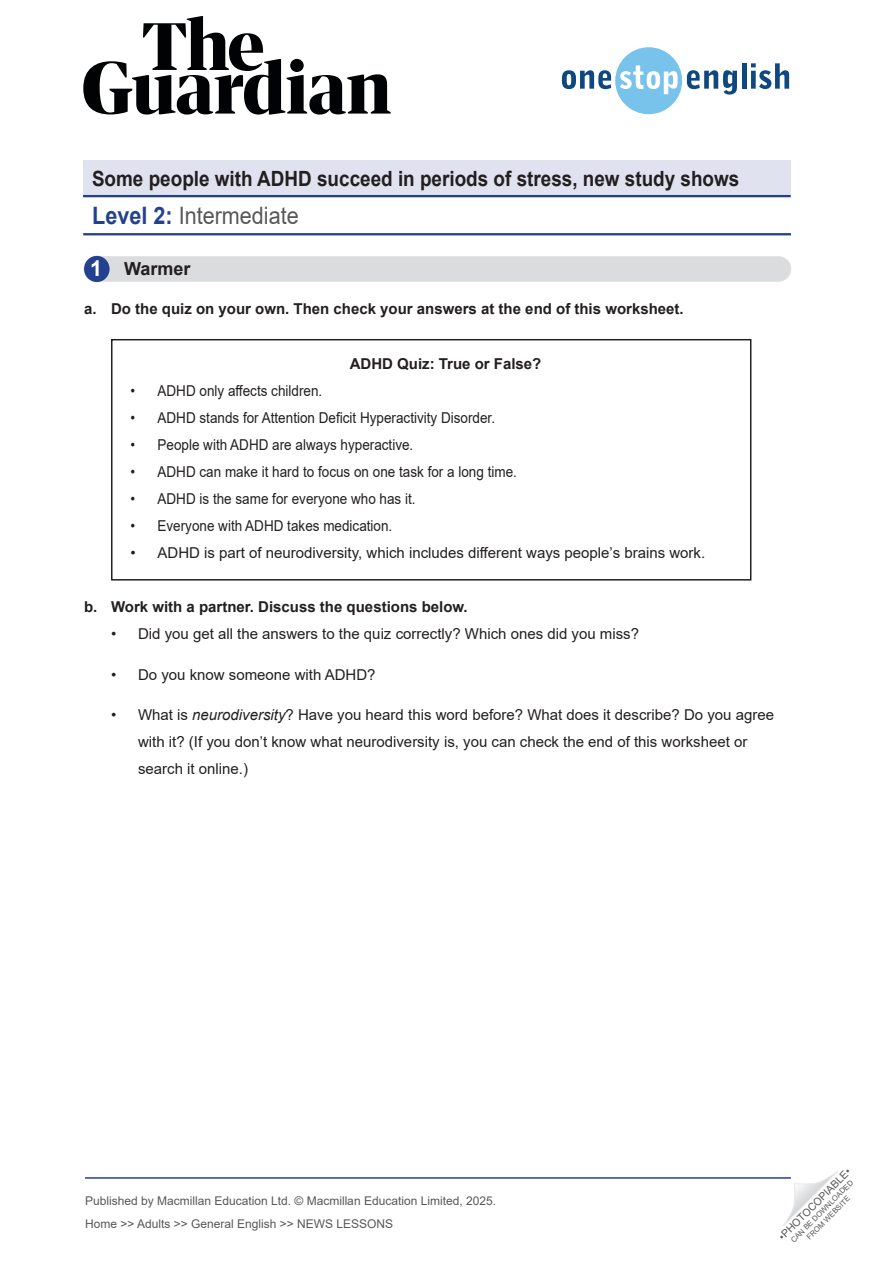
<style>
.page{position:relative;width:893px;height:1263px;background:#fff}
.page>*{position:absolute;margin:0;border:0;box-sizing:border-box;transform-origin:0 0}
.t1{font:24px "Arial";color:#58585a;scale:.9 1}
.t2{font:700 21px "Arial";color:#231f20;scale:.9 1}
.t3{font:700 18px "Arial";color:#231f20}
.t4{font:15px/27px "Arial";color:#231f20}
.t5{font:15px "Arial";color:#231f20;scale:.9 1}
.t6{font:700 15px "Arial";color:#231f20}
.t7{font:12px/23px "Arial";color:#57585a}
.t8{font:10.5px "Arial";color:#57585a}
.t9{font:7.5px/9px "Arial";color:#57585a;text-align:center}
.s1{font-weight:700;color:#23418f}
.s2{font-size:21.9px;color:#fff}
.s3{font-style:italic}
</style>
<div class="page">
<svg style="left:783px;top:1171px;width:55px;height:55px"></svg>
<svg style="left:83px;top:16px;width:308px;height:99px"></svg>
<svg style="left:562px;top:47px;width:175px;height:67px"></svg>
<hr style="left:742px;top:63px;width:4px;height:26px;background:#0e4880">
<svg style="left:751px;top:63px;width:38px;height:26px"></svg>
<hr style="left:85px;top:1177px;width:706px;height:2px;background:#23418f">
<hr style="left:83px;top:233px;width:708px;height:2px;background:#23418f">
<div style="left:83px;top:160px;width:708px;height:36px;background:#e0e2ef"></div>
<hr style="left:83px;top:195px;width:708px;height:2px;background:#23418f">
<div style="left:85px;top:256px;width:706px;height:26px;background:#dbdcdd;border-radius:13px"></div>
<div style="left:84px;top:256px;width:26px;height:26px;background:#23418f;border-radius:50%"></div>
<div style="left:111px;top:339px;width:640px;height:241px;border:2px solid #231f20"></div>
<h2 class="t2" style="left:92px;top:165px;width:721px">Some people with ADHD succeed in periods of stress, new study shows</h2>
<h1 class="t1" style="left:92px;top:199px;width:231px"><span class="s1">Level 2:</span> Intermediate</h1>
<p class="t3" style="left:90px;top:257px;width:102px"><span class="s2">1</span> Warmer</p>
<p class="t6" style="left:84px;top:298px;width:601px">a. Do the quiz on your own. Then check your answers at the end of this worksheet.</p>
<p class="t6" style="left:350px;top:354px;width:193px">ADHD Quiz: True or False?</p>
<p class="t5" style="left:131px;top:381px;width:215px">• ADHD only affects children.</p>
<p class="t5" style="left:131px;top:408px;width:407px">• ADHD stands for Attention Deficit Hyperactivity Disorder.</p>
<p class="t5" style="left:131px;top:435px;width:316px">• People with ADHD are always hyperactive.</p>
<p class="t5" style="left:131px;top:462px;width:431px">• ADHD can make it hard to focus on one task for a long time.</p>
<p class="t5" style="left:131px;top:489px;width:318px">• ADHD is the same for everyone who has it.</p>
<p class="t5" style="left:131px;top:516px;width:292px">• Everyone with ADHD takes medication.</p>
<p class="t4" style="left:131px;top:539px;width:576px">• ADHD is part of neurodiversity, which includes different ways people’s brains work.</p>
<p class="t6" style="left:84px;top:597px;width:385px">b. Work with a partner. Discuss the questions below.</p>
<p class="t4" style="left:111px;top:620px;width:530px">• Did you get all the answers to the quiz correctly? Which ones did you miss?</p>
<p class="t4" style="left:111px;top:661px;width:266px">• Do you know someone with ADHD?</p>
<p class="t4" style="left:138px;top:701px;width:638px;text-indent:-27px">• What is <span class="s3">neurodiversity</span>? Have you heard this word before? What does it describe? Do you agree with it? (If you don’t know what neurodiversity is, you can check the end of this worksheet or search it online.)</p>
<p class="t7" style="left:85px;top:1189px;width:413px">Published by Macmillan Education Ltd. © Macmillan Education Limited, 2025.<br>Home &gt;&gt; Adults &gt;&gt; General English &gt;&gt; NEWS LESSONS</p>
<p class="t8" style="left:775px;top:1233px;width:99px;rotate:-45deg">•PHOTOCOPIABLE•</p>
<p class="t9" style="left:789px;top:1238px;width:86px;rotate:-45deg">CAN BE DOWNLOADED<br>FROM WEBSITE</p>
</div>
